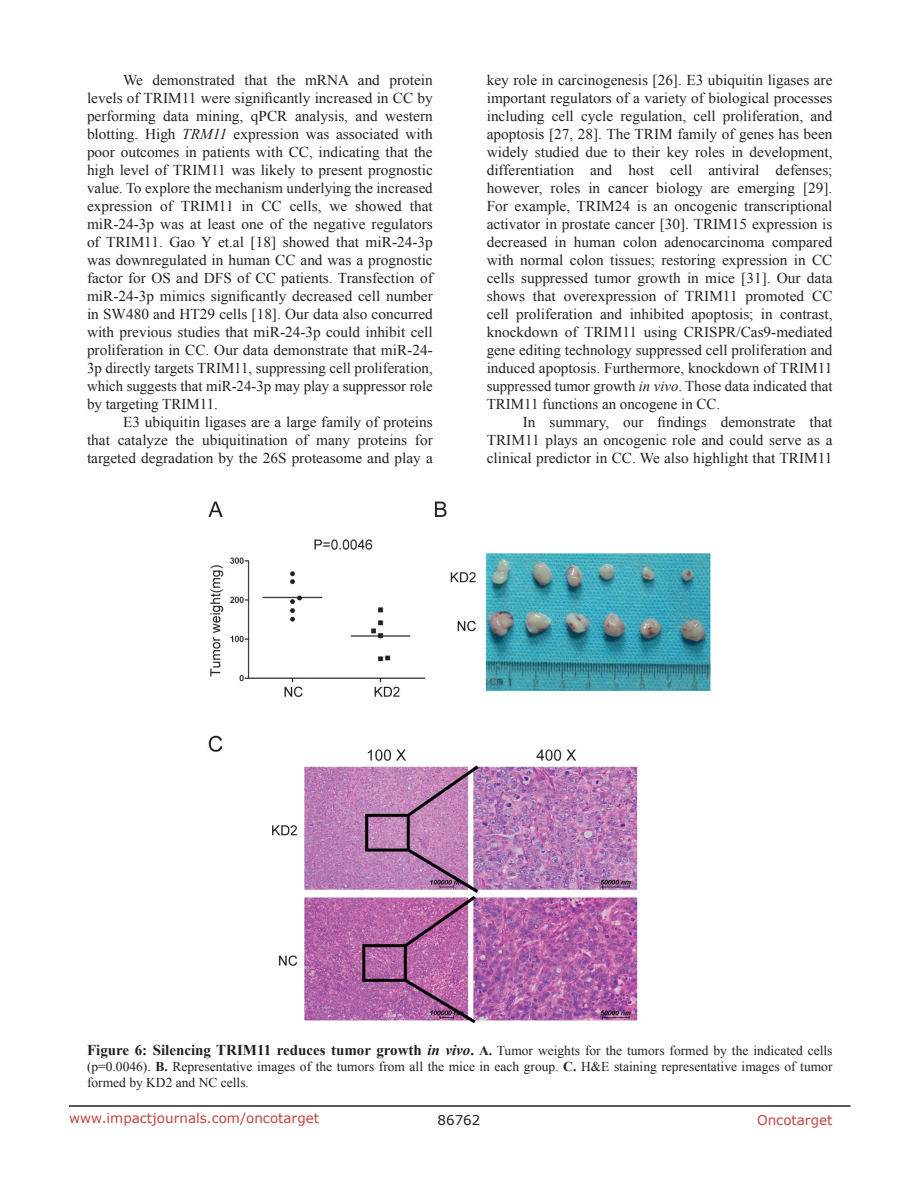
<style>
.page{position:relative;width:918px;height:1188px;background:#fff}
.page>*{position:absolute;margin:0;border:0;box-sizing:border-box;transform-origin:0 0}
.BodyText{font:15px/18px "Times New Roman";color:#231f20;text-align:justify}
.figuretext{font:13.5px/16.2px "Times New Roman";color:#231f20;text-align:justify}
.t1{font:13.5px "Verdana";color:#c24141}
.t2{font:13.5px "Verdana";color:#231f20}
.s1{font-style:italic}
.s2{font-weight:700;font-size:15px}
.s3{font-weight:700;font-style:italic;font-size:15px}
.s4{font-weight:700}
</style>
<div class="page">
<hr style="left:69px;top:1105px;width:781px;height:2px;background:#231f20">
<img style="left:208px;top:501px;width:503px;height:523px">
<p class="BodyText" style="left:87px;top:71px;width:347px;text-indent:36px">We demonstrated that the mRNA and protein levels of TRIM11 were significantly increased in CC by performing data mining, qPCR analysis, and western blotting. High <span class="s1">TRM11</span> expression was associated with poor outcomes in patients with CC, indicating that the high level of TRIM11 was likely to present prognostic value. To explore the mechanism underlying the increased expression of TRIM11 in CC cells, we showed that miR-24-3p was at least one of the negative regulators of TRIM11. Gao Y et.al [18] showed that miR-24-3p was downregulated in human CC and was a prognostic factor for OS and DFS of CC patients. Transfection of miR-24-3p mimics significantly decreased cell number in SW480 and HT29 cells [18]. Our data also concurred with previous studies that miR-24-3p could inhibit cell proliferation in CC. Our data demonstrate that miR-24- 3p directly targets TRIM11, suppressing cell proliferation, which suggests that miR-24-3p may play a suppressor role by targeting TRIM11.</p>
<p class="BodyText" style="left:87px;top:413px;width:347px;text-indent:36px">E3 ubiquitin ligases are a large family of proteins that catalyze the ubiquitination of many proteins for targeted degradation by the 26S proteasome and play a</p>
<p class="BodyText" style="left:487px;top:71px;width:347px">key role in carcinogenesis [26]. E3 ubiquitin ligases are important regulators of a variety of biological processes including cell cycle regulation, cell proliferation, and apoptosis [27, 28]. The TRIM family of genes has been widely studied due to their key roles in development, differentiation and host cell antiviral defenses; however, roles in cancer biology are emerging [29].<br>For example, TRIM24 is an oncogenic transcriptional activator in prostate cancer [30]. TRIM15 expression is decreased in human colon adenocarcinoma compared with normal colon tissues; restoring expression in CC cells suppressed tumor growth in mice [31]. Our data shows that overexpression of TRIM11 promoted CC cell proliferation and inhibited apoptosis; in contrast, knockdown of TRIM11 using CRISPR/Cas9-mediated gene editing technology suppressed cell proliferation and induced apoptosis. Furthermore, knockdown of TRIM11 suppressed tumor growth <span class="s1">in vivo</span>. Those data indicated that TRIM11 functions an oncogene in CC.</p>
<p class="BodyText" style="left:487px;top:413px;width:347px;text-indent:36px">In summary, our findings demonstrate that TRIM11 plays an oncogenic role and could serve as a clinical predictor in CC. We also highlight that TRIM11</p>
<p class="figuretext" style="left:87px;top:1042px;width:747px"><span class="s2">Figure 6: Silencing TRIM11 reduces tumor growth</span> <span class="s3">in vivo</span><span class="s2">.</span> <span class="s4">A.</span> Tumor weights for the tumors formed by the indicated cells (p=0.0046). <span class="s4">B.</span> Representative images of the tumors from all the mice in each group. <span class="s4">C.</span> H&amp;E staining representative images of tumor formed by KD2 and NC cells.</p>
<p class="t1" style="left:69px;top:1109px;width:252px">www.impactjournals.com/oncotarget</p>
<p class="t2" style="left:438px;top:1111px;width:44px">86762</p>
<p class="t1" style="left:757px;top:1111px;width:77px">Oncotarget</p>
</div>
